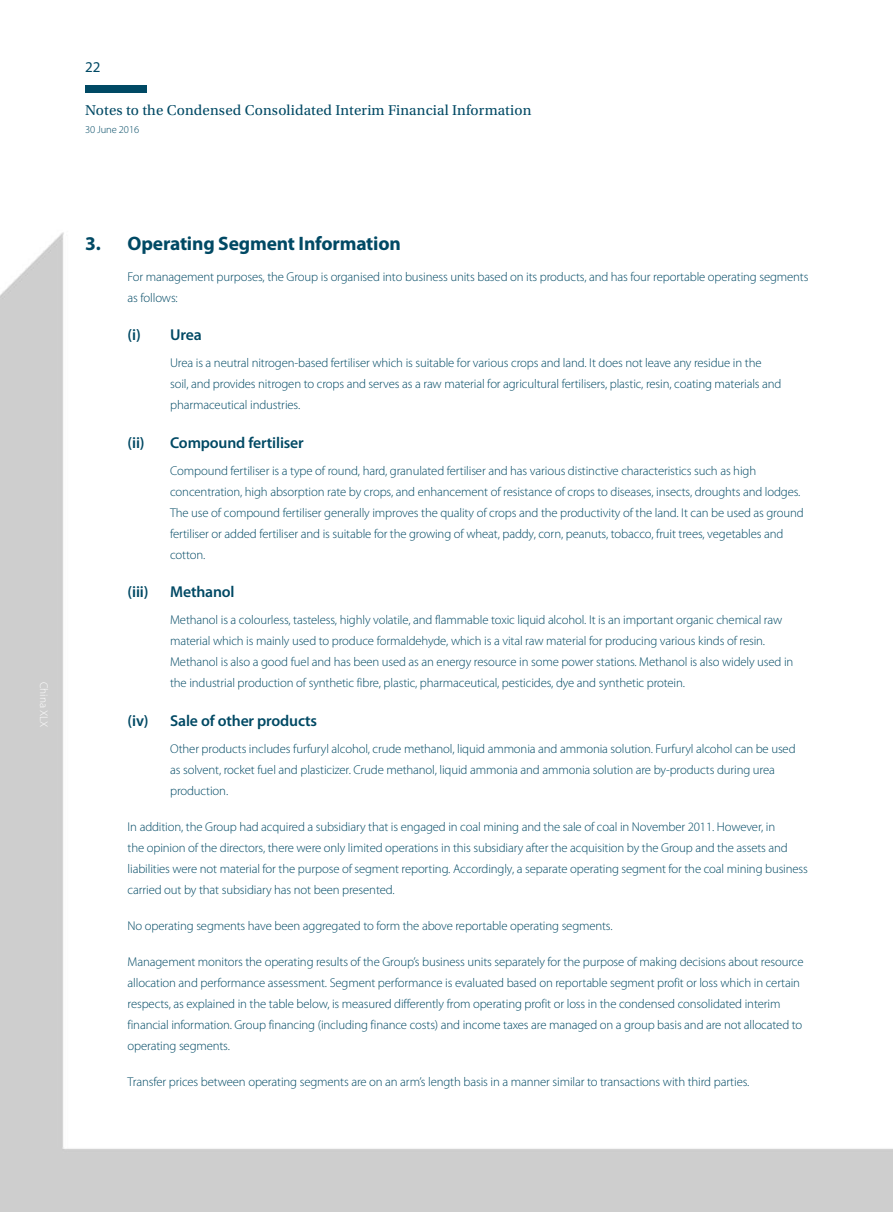
<style>
.page{position:relative;width:893px;height:1212px;background:#fff}
.page>*{position:absolute;margin:0;border:0;box-sizing:border-box;transform-origin:0 0}
.Subhead_1{font:700 19.5px "Myriad Pro";letter-spacing:-.01em;color:#004964}
.Subhead_2{font:600 15.75px "Myriad Pro";letter-spacing:-.01em;color:#004964}
.Heading_2{font:15px "Utopia Std";letter-spacing:.01em;color:#004964}
.t1{font:15px "Myriad Pro";color:#004964}
.Body_Text{font:300 12.75px/21px "Myriad Pro";letter-spacing:-.01em;color:#004964}
.t2{font:300 11.25px "Myriad Pro";color:#fff}
.Date{font:300 10.5px "Myriad Pro";letter-spacing:-.01em;color:#004964}
</style>
<div class="page">
<img style="left:0;top:92px;width:892px;height:1120px">
<div style="left:85px;top:85px;width:62px;height:7px;background:#004964"></div>
<p class="t1" style="left:85px;top:58px;width:17px">22</p>
<p class="Heading_2" style="left:85px;top:102px;width:448px">Notes to the Condensed Consolidated Interim Financial Information</p>
<p class="Date" style="left:85px;top:124px;width:56px">30 June 2016</p>
<p class="t2" style="left:51px;top:682px;width:47px;rotate:90deg">China XLX</p>
<p class="Subhead_1" style="left:85px;top:231px;width:317px">3. Operating Segment Information</p>
<p class="Body_Text" style="left:128px;top:266px;width:682px">For management purposes, the Group is organised into business units based on its products, and has four reportable operating segments as follows:</p>
<p class="Subhead_2" style="left:128px;top:325px;width:76px">(i) Urea</p>
<p class="Body_Text" style="left:170px;top:352px;width:613px">Urea is a neutral nitrogen-based fertiliser which is suitable for various crops and land. It does not leave any residue in the soil, and provides nitrogen to crops and serves as a raw material for agricultural fertilisers, plastic, resin, coating materials and pharmaceutical industries.</p>
<p class="Subhead_2" style="left:128px;top:432px;width:178px">(ii) Compound fertiliser</p>
<p class="Body_Text" style="left:170px;top:460px;width:635px">Compound fertiliser is a type of round, hard, granulated fertiliser and has various distinctive characteristics such as high concentration, high absorption rate by crops, and enhancement of resistance of crops to diseases, insects, droughts and lodges.<br>The use of compound fertiliser generally improves the quality of crops and the productivity of the land. It can be used as ground fertiliser or added fertiliser and is suitable for the growing of wheat, paddy, corn, peanuts, tobacco, fruit trees, vegetables and cotton.</p>
<p class="Subhead_2" style="left:128px;top:582px;width:22px">(iii)</p>
<p class="Subhead_2" style="left:170px;top:582px;width:66px">Methanol</p>
<p class="Body_Text" style="left:170px;top:609px;width:625px">Methanol is a colourless, tasteless, highly volatile, and flammable toxic liquid alcohol. It is an important organic chemical raw material which is mainly used to produce formaldehyde, which is a vital raw material for producing various kinds of resin.<br>Methanol is also a good fuel and has been used as an energy resource in some power stations. Methanol is also widely used in the industrial production of synthetic fibre, plastic, pharmaceutical, pesticides, dye and synthetic protein.</p>
<p class="Subhead_2" style="left:128px;top:710px;width:191px">(iv) Sale of other products</p>
<p class="Body_Text" style="left:170px;top:738px;width:627px">Other products includes furfuryl alcohol, crude methanol, liquid ammonia and ammonia solution. Furfuryl alcohol can be used as solvent, rocket fuel and plasticizer. Crude methanol, liquid ammonia and ammonia solution are by-products during urea production.</p>
<p class="Body_Text" style="left:128px;top:816px;width:682px">In addition, the Group had acquired a subsidiary that is engaged in coal mining and the sale of coal in November 2011. However, in<br>the opinion of the directors, there were only limited operations in this subsidiary after the acquisition by the Group and the assets and liabilities were not material for the purpose of segment reporting. Accordingly, a separate operating segment for the coal mining business carried out by that subsidiary has not been presented.</p>
<p class="Body_Text" style="left:128px;top:915px;width:487px">No operating segments have been aggregated to form the above reportable operating segments.</p>
<p class="Body_Text" style="left:128px;top:951px;width:678px">Management monitors the operating results of the Group’s business units separately for the purpose of making decisions about resource allocation and performance assessment. Segment performance is evaluated based on reportable segment profit or loss which in certain respects, as explained in the table below, is measured differently from operating profit or loss in the condensed consolidated interim financial information. Group financing (including finance costs) and income taxes are managed on a group basis and are not allocated to operating segments.</p>
<p class="Body_Text" style="left:128px;top:1071px;width:623px">Transfer prices between operating segments are on an arm’s length basis in a manner similar to transactions with third parties.</p>
</div>
